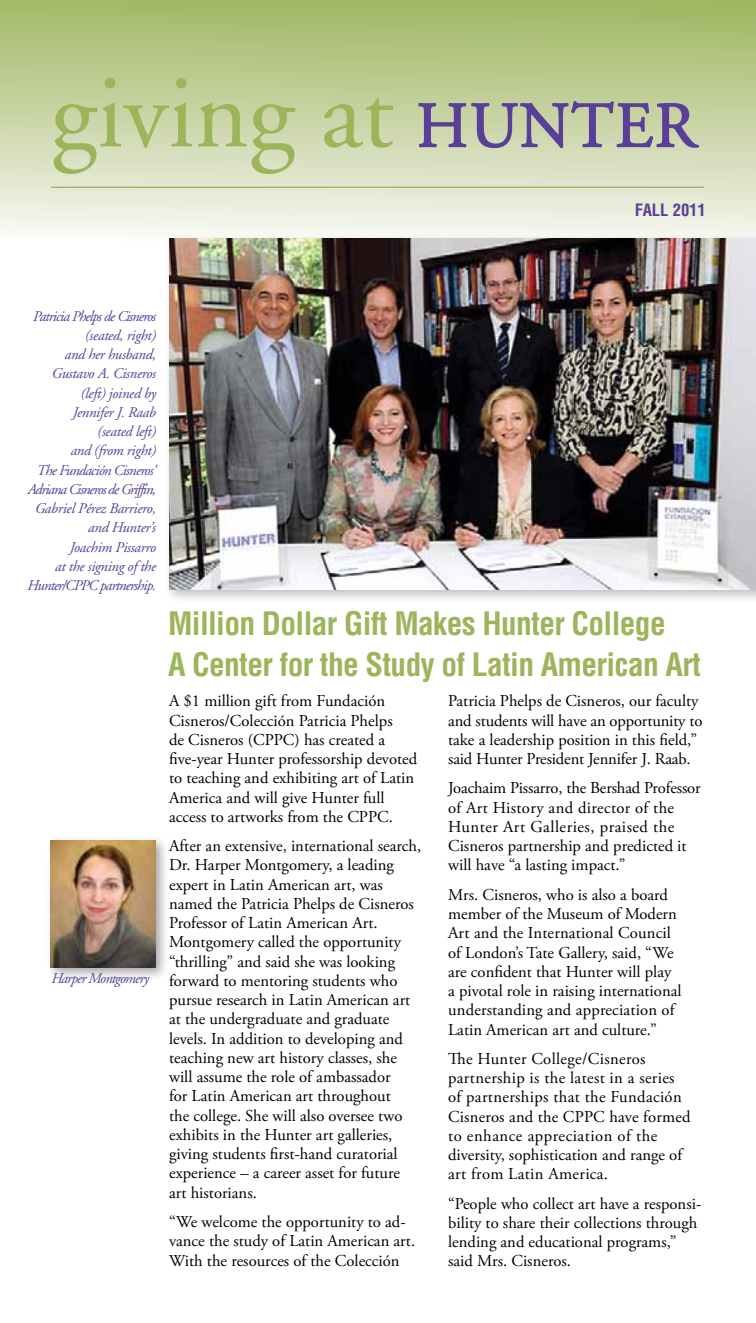
<style>
.page{position:relative;width:756px;height:1323px;background:#fff}
.page>*{position:absolute;margin:0;border:0;box-sizing:border-box;transform-origin:0 0}
.t1{font:103.25px "Adobe Garamond";color:#9cb55a}
.t2{font:700 condensed 31.5px/40.2px "Helvetica LT Std";letter-spacing:-.02em;color:#9cb55a}
.t3{font:16.62px/19.2px "Adobe Garamond Pro";color:#000}
.t4{font:16.62px/19.2px "Adobe Garamond Pro";letter-spacing:.02em;color:#000}
.t5{font:700 condensed 16.62px "Helvetica LT Std";color:#5a3f99}
.t6{font:italic 14.88px/19.2px "Adobe Garamond";letter-spacing:-.025em;color:#5a3f99;text-align:right}
.t7{font:italic 14.88px "Adobe Garamond";letter-spacing:-.06em;color:#5a3f99}
.s1{font-size:63.88px;color:#5a3f99}
</style>
<div class="page">
<div style="left:0;top:0;width:756px;height:245px;background:linear-gradient(to bottom,#9fb660,#f8f8f4)"></div>
<div style="left:164px;top:234px;width:592px;height:370px;background:#000;opacity:.25"></div>
<img style="left:169px;top:239px;width:587px;height:351px">
<svg style="left:418px;top:101px;width:281px;height:48px;background:#b3b6a5"></svg>
<hr style="left:51px;top:187px;width:653px;height:1px;background:#9cb55a">
<div style="left:46px;top:836px;width:124px;height:146px;background:#000;opacity:.35"></div>
<img style="left:51px;top:841px;width:104px;height:126px">
<h1 class="t1" style="left:51px;top:58px;width:647px">giving at <span class="s1">HUNTER</span></h1>
<p class="t5" style="left:635px;top:199px;width:72px">FALL 2011</p>
<p class="t6" style="left:27px;top:307px;width:130px">Patricia Phelps de Cisneros (seated, right)<br>and her husband,<br>Gustavo A. Cisneros (left) joined by<br>Jennifer J. Raab<br>(seated left)<br>and (from right)<br>The Fundación Cisneros'<br>Adriana Cisneros de Griffin,<br>Gabriel Pérez Barriero, and Hunter’s<br>Joachim Pissarro<br>at the signing of the<br>Hunter/CPPC partnership.</p>
<p class="t7" style="left:51px;top:970px;width:99px">Harper Montgomery</p>
<h2 class="t2" style="left:168px;top:604px;width:534px">Million Dollar Gift Makes Hunter College<br>A Center for the Study of Latin American Art</h2>
<p class="t3" style="left:169px;top:692px;width:250px">A $1 million gift from Fundación Cisneros/Colección Patricia Phelps<br>de Cisneros (CPPC) has created a five-year Hunter professorship devoted to teaching and exhibiting art of Latin America and will give Hunter full access to artworks from the CPPC.</p>
<p class="t3" style="left:169px;top:837px;width:254px">After an extensive, international search, Dr. Harper Montgomery, a leading expert in Latin American art, was named the Patricia Phelps de Cisneros Professor of Latin American Art.<br>Montgomery called the opportunity “thrilling” and said she was looking forward to mentoring students who pursue research in Latin American art at the undergraduate and graduate levels. In addition to developing and teaching new art history classes, she will assume the role of ambassador<br>for Latin American art throughout<br>the college. She will also oversee two exhibits in the Hunter art galleries, giving students first-hand curatorial experience – a career asset for future art historians.</p>
<p class="t3" style="left:169px;top:1213px;width:248px">“We welcome the opportunity to ad&shy;vance the study of Latin American art.<br>With the resources of the Colección</p>
<p class="t3" style="left:448px;top:692px;width:256px">Patricia Phelps de Cisneros, our faculty and students will have an opportunity to take a leadership position in this field,” said Hunter President Jennifer J. Raab.</p>
<p class="t3" style="left:448px;top:779px;width:254px">Joachaim Pissarro, the Bershad Professor of Art History and director of the Hunter Art Galleries, praised the Cisneros partnership and predicted it will have “a lasting impact.”</p>
<p class="t3" style="left:448px;top:885px;width:235px">Mrs. Cisneros, who is also a board member of the Museum of Modern Art and the International Council of London’s Tate Gallery, said, “We are confident that Hunter will play a pivotal role in raising international understanding and appreciation of Latin American art and culture.”</p>
<p class="t4" style="left:448px;top:1050px;width:244px">The Hunter College/Cisneros partnership is the latest in a series of partnerships that the Fundación<br>Cisneros and the CPPC have formed to enhance appreciation of the diversity, sophistication and range of art from Latin America.</p>
<p class="t3" style="left:448px;top:1194px;width:255px">“People who collect art have a responsi&shy;bility to share their collections through lending and educational programs,” said Mrs. Cisneros.</p>
</div>
